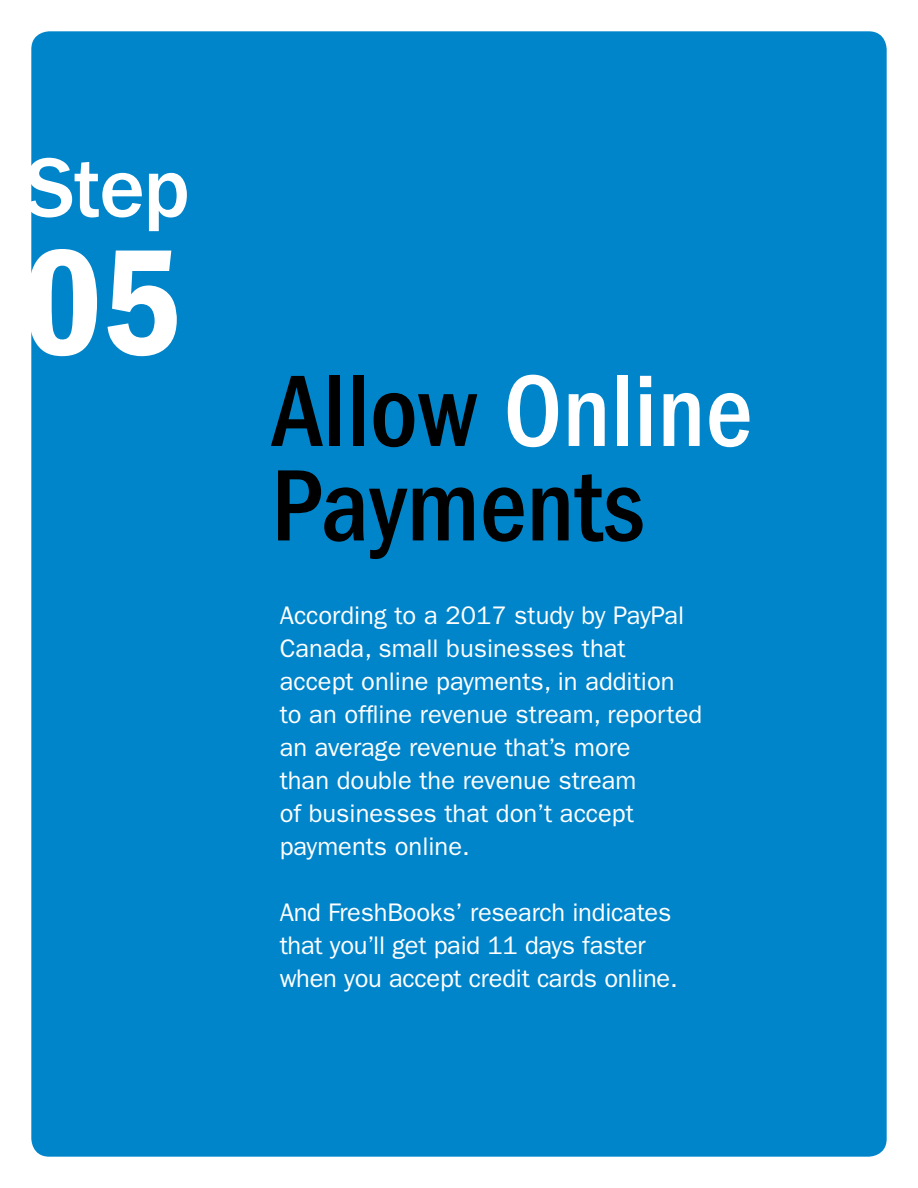
<style>
.page{position:relative;width:918px;height:1188px;background:#fff}
.page>*{position:absolute;margin:0;border:0;box-sizing:border-box;transform-origin:0 0}
.t1{font:600 condensed 156px "Franklin Gothic";color:#fff}
.t2{font:500 condensed 105px/94.5px "Franklin Gothic";color:#000}
.t3{font:500 87px "Franklin Gothic";color:#fff}
.t4{font:25.5px/33px "Franklin Gothic";color:#fff}
.s1{color:#fff}
</style>
<div class="page">
<div style="left:31px;top:31px;width:856px;height:1126px;background:#0085cb;border-radius:18px"></div>
<h3 class="t3" style="left:25px;top:139px;width:166px">Step</h3>
<h1 class="t1" style="left:22px;top:214px;width:161px">05</h1>
<h2 class="t2" style="left:271px;top:365px;width:482px">Allow <span class="s1">Online<br></span>Payments</h2>
<p class="t4" style="left:280px;top:599px;width:424px">According to a 2017 study by PayPal<br>Canada, small businesses that accept online payments, in addition to an offline revenue stream, reported an average revenue that’s more<br>than double the revenue stream<br>of businesses that don’t accept payments online.</p>
<p class="t4" style="left:280px;top:896px;width:400px">And FreshBooks’ research indicates that you’ll get paid 11 days faster when you accept credit cards online.</p>
</div>
